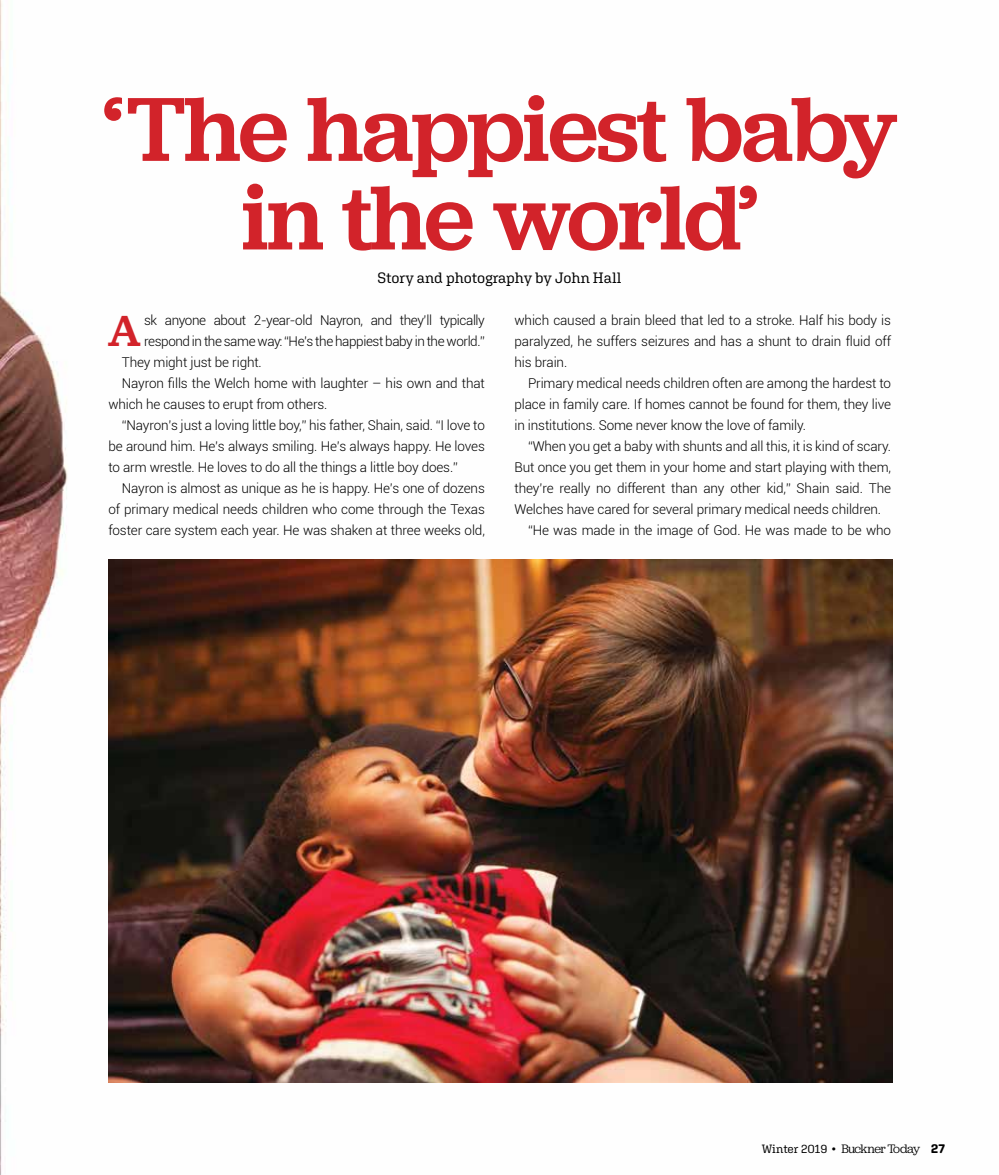
<style>
.page{position:relative;width:999px;height:1175px;background:#fff}
.page>*{position:absolute;margin:0;border:0;box-sizing:border-box;transform-origin:0 0}
.t1{font:500 94.5px/88.5px "Jubilat";letter-spacing:-.02em;color:#d2232a;text-align:center}
.t2{font:500 45.15px "Jubilat";color:#d2232a}
.t3{font:15px "Aglet Slab";letter-spacing:-.005em;color:#000}
.t4{font:300 13.5px/21px "Roboto";letter-spacing:-.01em;color:#000;text-align:justify}
.t5{font:300 13.5px "Roboto";letter-spacing:-.03em;color:#000}
.t6{font:12.75px "Jubilat";letter-spacing:-.05em;color:#000}
.s1{font-family:"Aglet Slab";font-size:12px}
.s2{font-family:"Aglet Slab"}
.s3{font-family:"Aglet Slab";font-weight:700}
</style>
<div class="page">
<img style="left:0;top:0;width:893px;height:1174px">
<img style="left:108px;top:560px;width:785px;height:522px">
<h1 class="t1" style="left:103px;top:82px;width:797px">‘The happiest baby in the world’</h1>
<p class="t3" style="left:377px;top:269px;width:246px">Story and photography by John Hall</p>
<h2 class="t2" style="left:108px;top:301px;width:35px">A</h2>
<p class="t5" style="left:144px;top:310px;width:342px">sk anyone about 2-year-old Nayron, and they’ll typically</p>
<p class="t5" style="left:144px;top:331px;width:342px">respond in the same way: “He’s the happiest baby in the world.”</p>
<p class="t4" style="left:122px;top:351px;width:142px">They might just be right.</p>
<p class="t4" style="left:122px;top:372px;width:365px">Nayron fills the Welch home with laughter – his own and that</p>
<p class="t4" style="left:108px;top:393px;width:221px">which he causes to erupt from others.</p>
<p class="t4" style="left:122px;top:414px;width:365px">“Nayron’s just a loving little boy,” his father, Shain, said. “I love to</p>
<p class="t4" style="left:108px;top:435px;width:378px">be around him. He’s always smiling. He’s always happy. He loves</p>
<p class="t4" style="left:108px;top:456px;width:351px">to arm wrestle. He loves to do all the things a little boy does.”</p>
<p class="t4" style="left:122px;top:477px;width:365px">Nayron is almost as unique as he is happy. He’s one of dozens</p>
<p class="t4" style="left:108px;top:498px;width:378px">of primary medical needs children who come through the Texas</p>
<p class="t4" style="left:108px;top:519px;width:378px">foster care system each year. He was shaken at three weeks old,</p>
<p class="t4" style="left:515px;top:309px;width:378px">which caused a brain bleed that led to a stroke. Half his body is paralyzed, he suffers seizures and has a shunt to drain fluid off his brain.</p>
<p class="t4" style="left:515px;top:372px;width:378px;text-indent:14px">Primary medical needs children often are among the hardest to place in family care. If homes cannot be found for them, they live in institutions. Some never know the love of family.</p>
<p class="t4" style="left:528px;top:435px;width:365px">“When you get a baby with shunts and all this, it is kind of scary.</p>
<p class="t4" style="left:515px;top:456px;width:378px">But once you get them in your home and start playing with them,</p>
<p class="t4" style="left:515px;top:477px;width:378px">they’re really no different than any other kid,” Shain said. The</p>
<p class="t4" style="left:515px;top:498px;width:368px">Welches have cared for several primary medical needs children.</p>
<p class="t4" style="left:528px;top:519px;width:365px">“He was made in the image of God. He was made to be who</p>
<p class="t6" style="left:762px;top:1141px;width:185px"><span class="s1">Winter 2019</span> <span class="s2">•</span> Buckner Today <span class="s3">27</span></p>
</div>
